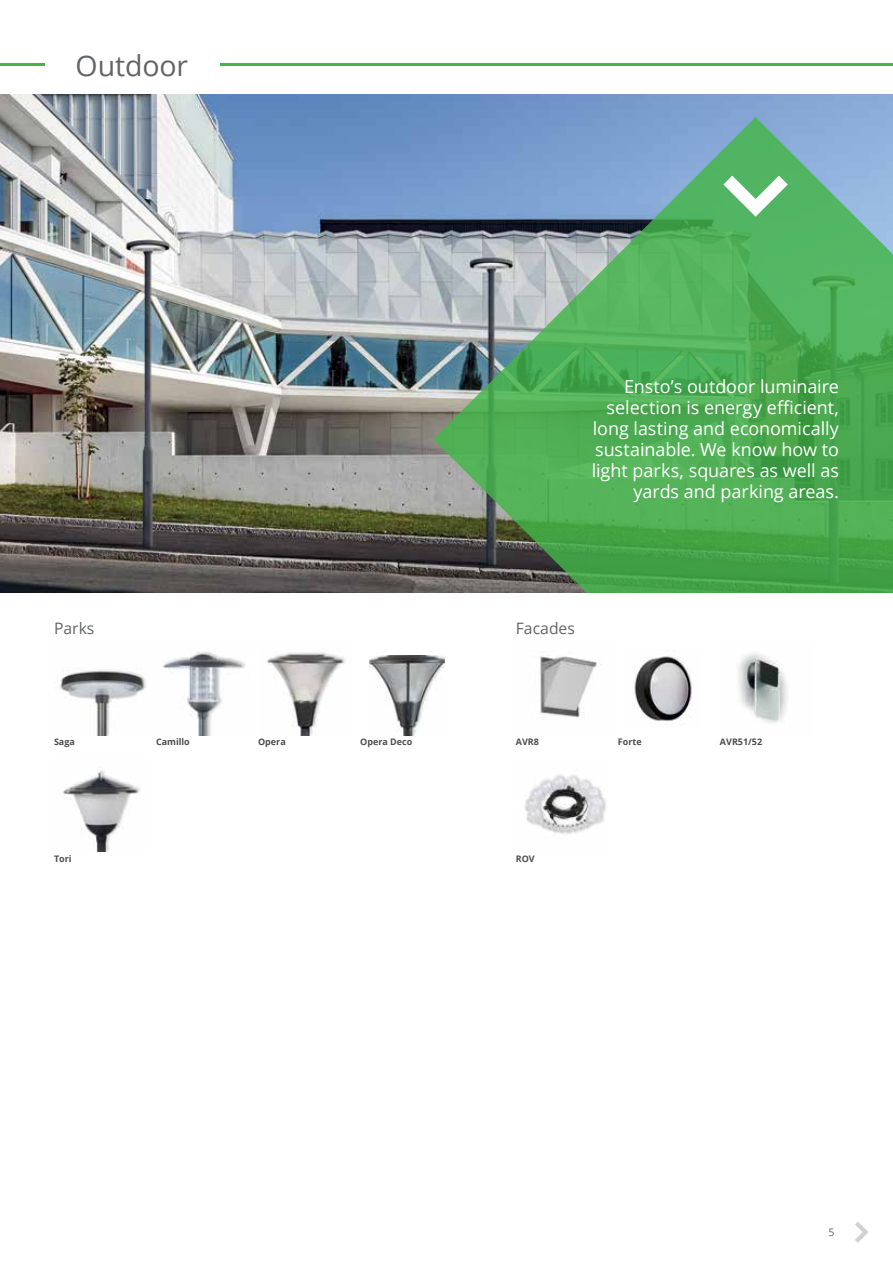
<style>
.page{position:relative;width:893px;height:1263px;background:#fff}
.page>*{position:absolute;margin:0;border:0;box-sizing:border-box;transform-origin:0 0}
.t1{font:28.5px "Open Sans";letter-spacing:-.005em;color:#636466}
.t2{font:18px/21px "Open Sans";letter-spacing:-.005em;color:#fff;text-align:right}
.t3{font:15.75px "Open Sans";color:#636466}
.t4{font:10.5px "Open Sans";color:#636466}
.t5{font:700 9px "Open Sans";color:#4d4d4f}
</style>
<div class="page">
<svg style="left:855px;top:1222px;width:13px;height:21px"></svg>
<img style="left:738px;top:653px;width:49px;height:70px">
<img style="left:634px;top:656px;width:58px;height:70px">
<img style="left:539px;top:656px;width:63px;height:62px">
<hr style="left:221px;top:64px;width:672px;height:2px;background:#43b649">
<hr style="left:0;top:64px;width:45px;height:2px;background:#43b649">
<img style="left:1px;top:94px;width:892px;height:499px">
<svg style="left:433px;top:117px;width:460px;height:475px;background:#5fa574"></svg>
<svg style="left:723px;top:176px;width:65px;height:41px"></svg>
<img style="left:0;top:94px;width:1px;height:499px">
<img style="left:163px;top:651px;width:83px;height:84px">
<img style="left:267px;top:652px;width:79px;height:83px">
<img style="left:369px;top:655px;width:76px;height:80px">
<img style="left:63px;top:767px;width:77px;height:85px">
<img style="left:60px;top:669px;width:86px;height:66px">
<img style="left:524px;top:774px;width:82px;height:60px">
<h1 class="t1" style="left:76px;top:46px;width:114px">Outdoor</h1>
<p class="t2" style="left:592px;top:375px;width:249px">Ensto’s outdoor luminaire selection is energy efficient, long lasting and economically sustainable. We know how to light parks, squares as well as yards and parking areas.</p>
<p class="t3" style="left:54px;top:617px;width:42px">Parks</p>
<p class="t3" style="left:516px;top:617px;width:61px">Facades</p>
<p class="t5" style="left:54px;top:736px;width:22px">Saga</p>
<p class="t5" style="left:156px;top:736px;width:35px">Camillo</p>
<p class="t5" style="left:258px;top:736px;width:29px">Opera</p>
<p class="t5" style="left:360px;top:735px;width:54px">Opera Deco</p>
<p class="t5" style="left:516px;top:736px;width:25px">AVR8</p>
<p class="t5" style="left:618px;top:736px;width:25px">Forte</p>
<p class="t5" style="left:720px;top:736px;width:44px">AVR51/52</p>
<p class="t5" style="left:54px;top:852px;width:19px">Tori</p>
<p class="t5" style="left:516px;top:852px;width:20px">ROV</p>
<p class="t4" style="left:828px;top:1225px;width:8px">5</p>
</div>
